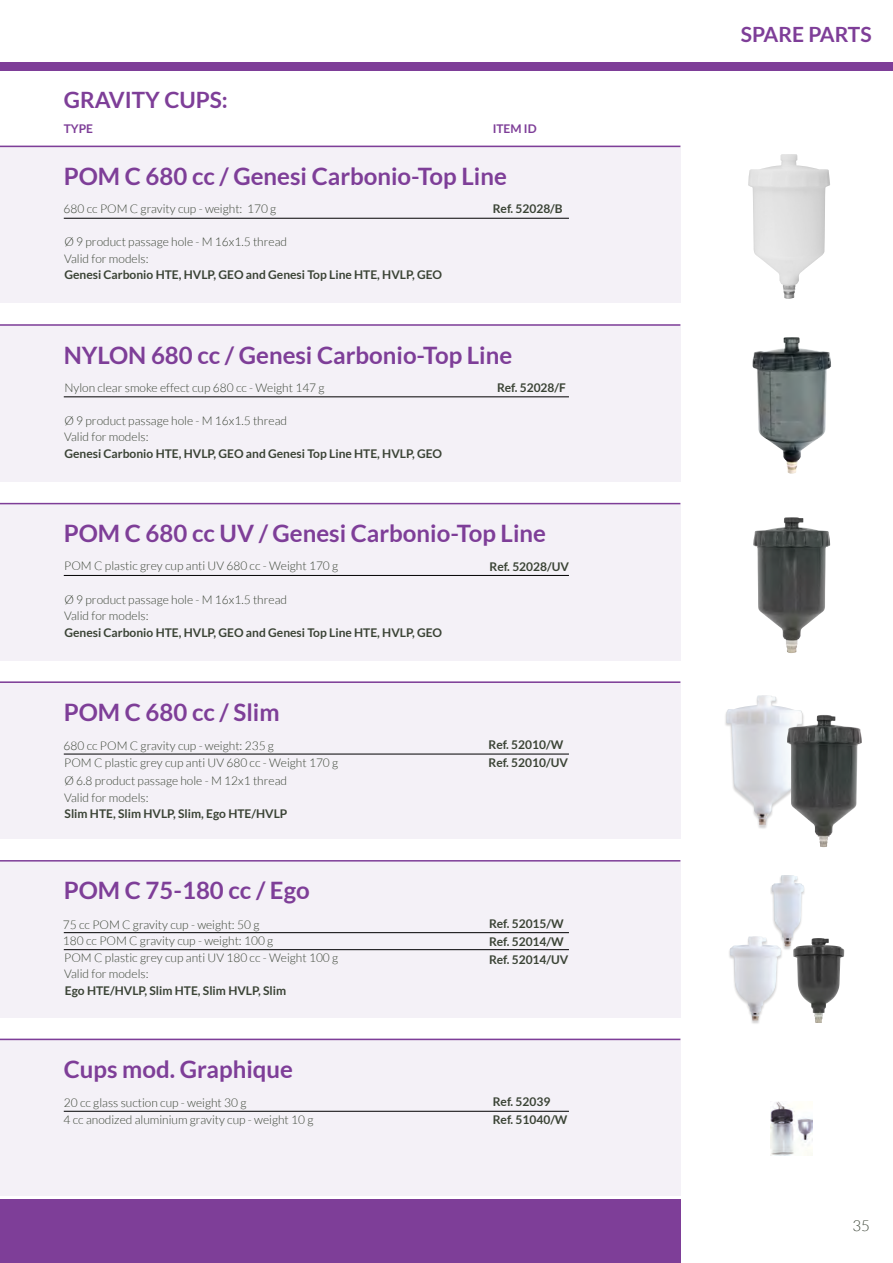
<style>
.page{position:relative;width:893px;height:1263px;background:#fff}
.page>*{position:absolute;margin:0;border:0;box-sizing:border-box;transform-origin:0 0}
.t1{font:700 24px "Lato";color:#7e3e98}
.t2{font:700 22.5px "Lato";color:#7e3e98}
.t3{font:700 21px "Lato";color:#7e3e98}
.t4{font:300 15px "Lato";color:#3a4335}
.t5{font:300 12px "Lato";color:#3a4335}
.t6{font:700 12px "Lato";color:#3a4335}
.t7{font:700 12px "Lato";color:#7e3e98}
</style>
<div class="page">
<div style="left:0;top:1199px;width:680px;height:64px;background:#7e3e98"></div>
<div style="left:0;top:63px;width:893px;height:8px;background:#7e3e98"></div>
<div style="left:0;top:860px;width:680px;height:157px;background:#f4f1f7"></div>
<hr style="left:0;top:860px;width:680px;height:1px;background:#7e3e98">
<div style="left:0;top:1039px;width:680px;height:157px;background:#f4f1f7"></div>
<hr style="left:0;top:1039px;width:680px;height:1px;background:#7e3e98">
<div style="left:0;top:681px;width:680px;height:158px;background:#f4f1f7"></div>
<hr style="left:0;top:681px;width:680px;height:2px;background:#7e3e98">
<img style="left:748px;top:154px;width:82px;height:145px">
<div style="left:724px;top:695px;width:81px;height:134px;background:#231f20;opacity:.2"></div>
<img style="left:726px;top:695px;width:76px;height:130px">
<img style="left:771px;top:1101px;width:41px;height:55px">
<div style="left:770px;top:875px;width:36px;height:75px;background:#231f20;opacity:.2"></div>
<img style="left:772px;top:875px;width:32px;height:71px">
<div style="left:728px;top:936px;width:55px;height:88px;background:#231f20;opacity:.2"></div>
<img style="left:730px;top:936px;width:51px;height:84px">
<div style="left:0;top:146px;width:680px;height:157px;background:#f4f1f7"></div>
<hr style="left:0;top:146px;width:680px;height:1px;background:#7e3e98">
<div style="left:0;top:324px;width:680px;height:158px;background:#f4f1f7"></div>
<hr style="left:0;top:324px;width:680px;height:2px;background:#7e3e98">
<div style="left:0;top:503px;width:680px;height:157px;background:#f4f1f7"></div>
<hr style="left:0;top:503px;width:680px;height:1px;background:#7e3e98">
<img style="left:752px;top:337px;width:79px;height:137px">
<img style="left:753px;top:517px;width:77px;height:136px">
<img style="left:787px;top:715px;width:75px;height:132px">
<img style="left:793px;top:938px;width:51px;height:85px">
<hr style="left:64px;top:932px;width:505px;height:1px;background:#000001">
<hr style="left:64px;top:949px;width:505px;height:1px;background:#000001">
<hr style="left:64px;top:1111px;width:505px;height:1px;background:#000001">
<hr style="left:64px;top:754px;width:505px;height:1px;background:#000001">
<hr style="left:64px;top:218px;width:505px;height:1px;background:#000001">
<hr style="left:64px;top:397px;width:505px;height:1px;background:#000001">
<hr style="left:64px;top:575px;width:505px;height:1px;background:#000001">
<p class="t2" style="left:64px;top:87px;width:166px">GRAVITY CUPS:</p>
<p class="t7" style="left:64px;top:122px;width:31px">TYPE</p>
<p class="t7" style="left:493px;top:122px;width:45px">ITEM ID</p>
<p class="t1" style="left:64px;top:163px;width:445px">POM C 680 cc / Genesi Carbonio-Top Line</p>
<p class="t5" style="left:64px;top:203px;width:214px">680 cc POM C gravity cup - weight: 170 g</p>
<p class="t5" style="left:64px;top:236px;width:224px">Ø 9 product passage hole - M 16x1.5 thread</p>
<p class="t5" style="left:64px;top:252px;width:86px">Valid for models:</p>
<p class="t6" style="left:64px;top:268px;width:379px">Genesi Carbonio HTE, HVLP, GEO and Genesi Top Line HTE, HVLP, GEO</p>
<p class="t6" style="left:493px;top:202px;width:72px">Ref. 52028/B</p>
<p class="t1" style="left:64px;top:341px;width:450px">NYLON 680 cc / Genesi Carbonio-Top Line</p>
<p class="t5" style="left:64px;top:381px;width:262px">Nylon clear smoke effect cup 680 cc - Weight 147 g</p>
<p class="t5" style="left:64px;top:414px;width:224px">Ø 9 product passage hole - M 16x1.5 thread</p>
<p class="t5" style="left:64px;top:431px;width:86px">Valid for models:</p>
<p class="t6" style="left:64px;top:447px;width:379px">Genesi Carbonio HTE, HVLP, GEO and Genesi Top Line HTE, HVLP, GEO</p>
<p class="t6" style="left:497px;top:381px;width:70px">Ref. 52028/F</p>
<p class="t1" style="left:64px;top:520px;width:484px">POM C 680 cc UV / Genesi Carbonio-Top Line</p>
<p class="t5" style="left:64px;top:560px;width:275px">POM C plastic grey cup anti UV 680 cc - Weight 170 g</p>
<p class="t5" style="left:64px;top:593px;width:224px">Ø 9 product passage hole - M 16x1.5 thread</p>
<p class="t5" style="left:64px;top:609px;width:86px">Valid for models:</p>
<p class="t6" style="left:64px;top:625px;width:379px">Genesi Carbonio HTE, HVLP, GEO and Genesi Top Line HTE, HVLP, GEO</p>
<p class="t1" style="left:64px;top:698px;width:217px">POM C 680 cc / Slim</p>
<p class="t5" style="left:64px;top:739px;width:212px">680 cc POM C gravity cup - weight: 235 g</p>
<p class="t5" style="left:64px;top:756px;width:275px">POM C plastic grey cup anti UV 680 cc - Weight 170 g</p>
<p class="t5" style="left:64px;top:774px;width:224px">Ø 6.8 product passage hole - M 12x1 thread</p>
<p class="t5" style="left:64px;top:791px;width:86px">Valid for models:</p>
<p class="t6" style="left:65px;top:807px;width:224px">Slim HTE, Slim HVLP, Slim, Ego HTE/HVLP</p>
<p class="t1" style="left:64px;top:877px;width:247px">POM C 75-180 cc / Ego</p>
<p class="t5" style="left:63px;top:918px;width:198px">75 cc POM C gravity cup - weight: 50 g</p>
<p class="t5" style="left:63px;top:934px;width:212px">180 cc POM C gravity cup - weight: 100 g</p>
<p class="t5" style="left:64px;top:951px;width:275px">POM C plastic grey cup anti UV 180 cc - Weight 100 g</p>
<p class="t5" style="left:64px;top:967px;width:86px">Valid for models:</p>
<p class="t6" style="left:65px;top:983px;width:223px">Ego HTE/HVLP, Slim HTE, Slim HVLP, Slim</p>
<p class="t1" style="left:64px;top:1055px;width:231px">Cups mod. Graphique</p>
<p class="t5" style="left:64px;top:1096px;width:184px">20 cc glass suction cup - weight 30 g</p>
<p class="t5" style="left:64px;top:1113px;width:251px">4 cc anodized aluminium gravity cup - weight 10 g</p>
<p class="t6" style="left:490px;top:559px;width:81px">Ref. 52028/UV</p>
<p class="t6" style="left:488px;top:738px;width:76px">Ref. 52010/W</p>
<p class="t6" style="left:488px;top:756px;width:81px">Ref. 52010/UV</p>
<p class="t6" style="left:489px;top:916px;width:76px">Ref. 52015/W</p>
<p class="t6" style="left:489px;top:934px;width:76px">Ref. 52014/W</p>
<p class="t6" style="left:489px;top:952px;width:81px">Ref. 52014/UV</p>
<p class="t6" style="left:493px;top:1095px;width:59px">Ref. 52039</p>
<p class="t6" style="left:493px;top:1113px;width:76px">Ref. 51040/W</p>
<p class="t3" style="left:741px;top:22px;width:132px">SPARE PARTS</p>
<p class="t4" style="left:853px;top:1218px;width:19px">35</p>
</div>
